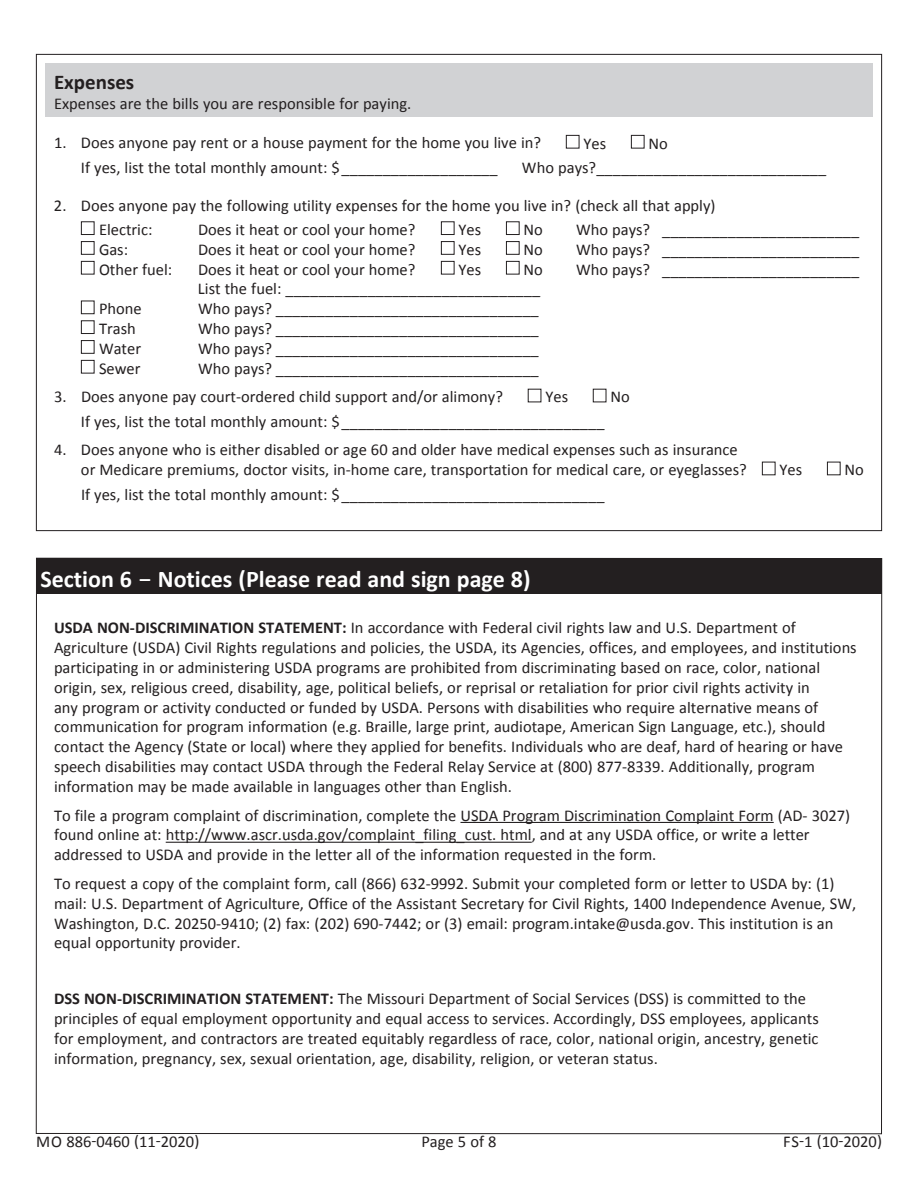
<style>
.page{position:relative;width:918px;height:1188px;background:#fff}
.page>*{position:absolute;margin:0;border:0;box-sizing:border-box;transform-origin:0 0}
.t1{font:700 24px "Calibri";color:#fff}
.t2{font:700 21px "Calibri";color:#231f20}
.t3{font:16.5px/19.8px "Calibri";color:#231f20}
.s1{font-family:"Lucida Grande";font-weight:400}
.s2{font-weight:700}
</style>
<div class="page">
<div style="left:45px;top:63px;width:828px;height:54px;background:#d1d2d4"></div>
<div style="left:566px;top:135px;width:13px;height:13px;border:1px solid #231f20"></div>
<div style="left:631px;top:135px;width:14px;height:13px;border:1px solid #231f20"></div>
<div style="left:81px;top:221px;width:13px;height:14px;border:1px solid #231f20"></div>
<div style="left:441px;top:221px;width:13px;height:14px;border:1px solid #231f20"></div>
<div style="left:506px;top:221px;width:14px;height:14px;border:1px solid #231f20"></div>
<div style="left:81px;top:241px;width:13px;height:14px;border:1px solid #231f20"></div>
<div style="left:441px;top:241px;width:13px;height:14px;border:1px solid #231f20"></div>
<div style="left:506px;top:241px;width:14px;height:14px;border:1px solid #231f20"></div>
<div style="left:81px;top:261px;width:13px;height:13px;border:1px solid #231f20"></div>
<div style="left:441px;top:261px;width:13px;height:13px;border:1px solid #231f20"></div>
<div style="left:506px;top:261px;width:14px;height:13px;border:1px solid #231f20"></div>
<div style="left:81px;top:301px;width:13px;height:13px;border:1px solid #231f20"></div>
<div style="left:81px;top:320px;width:13px;height:14px;border:1px solid #231f20"></div>
<div style="left:81px;top:340px;width:13px;height:14px;border:1px solid #231f20"></div>
<div style="left:81px;top:360px;width:13px;height:14px;border:1px solid #231f20"></div>
<div style="left:593px;top:389px;width:13px;height:13px;border:1px solid #231f20"></div>
<div style="left:762px;top:462px;width:13px;height:13px;border:1px solid #231f20"></div>
<div style="left:827px;top:462px;width:14px;height:13px;border:1px solid #231f20"></div>
<div style="left:36px;top:558px;width:846px;height:36px;background:#231f20"></div>
<hr style="left:460px;top:822px;width:314px;height:1px;background:#231f20">
<hr style="left:166px;top:842px;width:366px;height:1px;background:#231f20">
<p class="t2" style="left:54px;top:68px;width:82px">Expenses</p>
<p class="t3" style="left:54px;top:93px;width:359px">Expenses are the bills you are responsible for paying.</p>
<p class="t3" style="left:54px;top:133px;width:489px">1. Does anyone pay rent or a house payment for the home you live in?</p>
<p class="t3" style="left:584px;top:133px;width:24px">Yes</p>
<p class="t3" style="left:649px;top:133px;width:21px">No</p>
<p class="t3" style="left:81px;top:157px;width:418px">If yes, list the total monthly amount: $___________________</p>
<p class="t3" style="left:522px;top:157px;width:306px">Who pays?____________________________</p>
<p class="t3" style="left:99px;top:193px;width:618px;line-height:24.3px;text-indent:-45px">2. Does anyone pay the following utility expenses for the home you live in? (check all that apply)<br>Electric:</p>
<p class="t3" style="left:198px;top:219px;width:219px">Does it heat or cool your home?</p>
<p class="t3" style="left:459px;top:219px;width:24px">Yes</p>
<p class="t3" style="left:524px;top:219px;width:21px">No</p>
<p class="t3" style="left:576px;top:219px;width:285px">Who pays? ________________________</p>
<p class="t3" style="left:99px;top:239px;width:31px">Gas:</p>
<p class="t3" style="left:198px;top:239px;width:219px">Does it heat or cool your home?</p>
<p class="t3" style="left:459px;top:239px;width:24px">Yes</p>
<p class="t3" style="left:524px;top:239px;width:21px">No</p>
<p class="t3" style="left:576px;top:239px;width:285px">Who pays? ________________________</p>
<p class="t3" style="left:99px;top:259px;width:75px">Other fuel:</p>
<p class="t3" style="left:198px;top:259px;width:219px">Does it heat or cool your home?</p>
<p class="t3" style="left:459px;top:259px;width:24px">Yes</p>
<p class="t3" style="left:524px;top:259px;width:21px">No</p>
<p class="t3" style="left:576px;top:259px;width:285px">Who pays? ________________________</p>
<p class="t3" style="left:198px;top:278px;width:344px">List the fuel: _______________________________</p>
<p class="t3" style="left:99px;top:298px;width:44px">Phone</p>
<p class="t3" style="left:198px;top:298px;width:342px">Who pays? ________________________________</p>
<p class="t3" style="left:99px;top:318px;width:38px">Trash</p>
<p class="t3" style="left:198px;top:318px;width:342px">Who pays? ________________________________</p>
<p class="t3" style="left:99px;top:338px;width:44px">Water</p>
<p class="t3" style="left:198px;top:338px;width:342px">Who pays? ________________________________</p>
<p class="t3" style="left:99px;top:358px;width:43px">Sewer</p>
<p class="t3" style="left:198px;top:358px;width:342px">Who pays? ________________________________</p>
<p class="t3" style="left:54px;top:386px;width:451px">3. Does anyone pay court-ordered child support and/or alimony?</p>
<p class="t3" style="left:545px;top:386px;width:24px">Yes</p>
<p class="t3" style="left:610px;top:386px;width:21px">No</p>
<p class="t3" style="left:81px;top:411px;width:525px">If yes, list the total monthly amount: $________________________________</p>
<p class="t3" style="left:81px;top:440px;width:667px;text-indent:-27px">4. Does anyone who is either disabled or age 60 and older have medical expenses such as insurance or Medicare premiums, doctor visits, in-home care, transportation for medical care, or eyeglasses?</p>
<p class="t3" style="left:780px;top:459px;width:24px">Yes</p>
<p class="t3" style="left:845px;top:459px;width:21px">No</p>
<p class="t3" style="left:81px;top:484px;width:525px">If yes, list the total monthly amount: $________________________________</p>
<h1 class="t1" style="left:40px;top:562px;width:492px">Section 6 <span class="s1">‑</span> Notices (Please read and sign page 8)</h1>
<p class="t3" style="left:54px;top:618px;width:804px"><span class="s2">USDA NON-DISCRIMINATION STATEMENT:</span> In accordance with Federal civil rights law and U.S. Department of Agriculture (USDA) Civil Rights regulations and policies, the USDA, its Agencies, offices, and employees, and institutions participating in or administering USDA programs are prohibited from discriminating based on race, color, national origin, sex, religious creed, disability, age, political beliefs, or reprisal or retaliation for prior civil rights activity in<br>any program or activity conducted or funded by USDA. Persons with disabilities who require alternative means of communication for program information (e.g. Braille, large print, audiotape, American Sign Language, etc.), should contact the Agency (State or local) where they applied for benefits. Individuals who are deaf, hard of hearing or have speech disabilities may contact USDA through the Federal Relay Service at (800) 877-8339. Additionally, program information may be made available in languages other than English.</p>
<p class="t3" style="left:54px;top:805px;width:798px">To file a program complaint of discrimination, complete the USDA Program Discrimination Complaint Form (AD- 3027) found online at: http://www.ascr.usda.gov/complaint_filing_cust. html, and at any USDA office, or write a letter addressed to USDA and provide in the letter all of the information requested in the form.</p>
<p class="t3" style="left:54px;top:873px;width:804px">To request a copy of the complaint form, call (866) 632-9992. Submit your completed form or letter to USDA by: (1) mail: U.S. Department of Agriculture, Office of the Assistant Secretary for Civil Rights, 1400 Independence Avenue, SW, Washington, D.C. 20250-9410; (2) fax: (202) 690-7442; or (3) email: program.intake@usda.gov. This institution is an equal opportunity provider.</p>
<p class="t3" style="left:54px;top:988px;width:766px"><span class="s2">DSS NON-DISCRIMINATION STATEMENT:</span> The Missouri Department of Social Services (DSS) is committed to the principles of equal employment opportunity and equal access to services. Accordingly, DSS employees, applicants for employment, and contractors are treated equitably regardless of race, color, national origin, ancestry, genetic information, pregnancy, sex, sexual orientation, age, disability, religion, or veteran status.</p>
<p class="t3" style="left:36px;top:1132px;width:165px">MO 886-0460 (11-2020)</p>
<p class="t3" style="left:421px;top:1132px;width:77px">Page 5 of 8</p>
<p class="t3" style="left:783px;top:1132px;width:100px">FS-1 (10-2020)</p>
</div>
